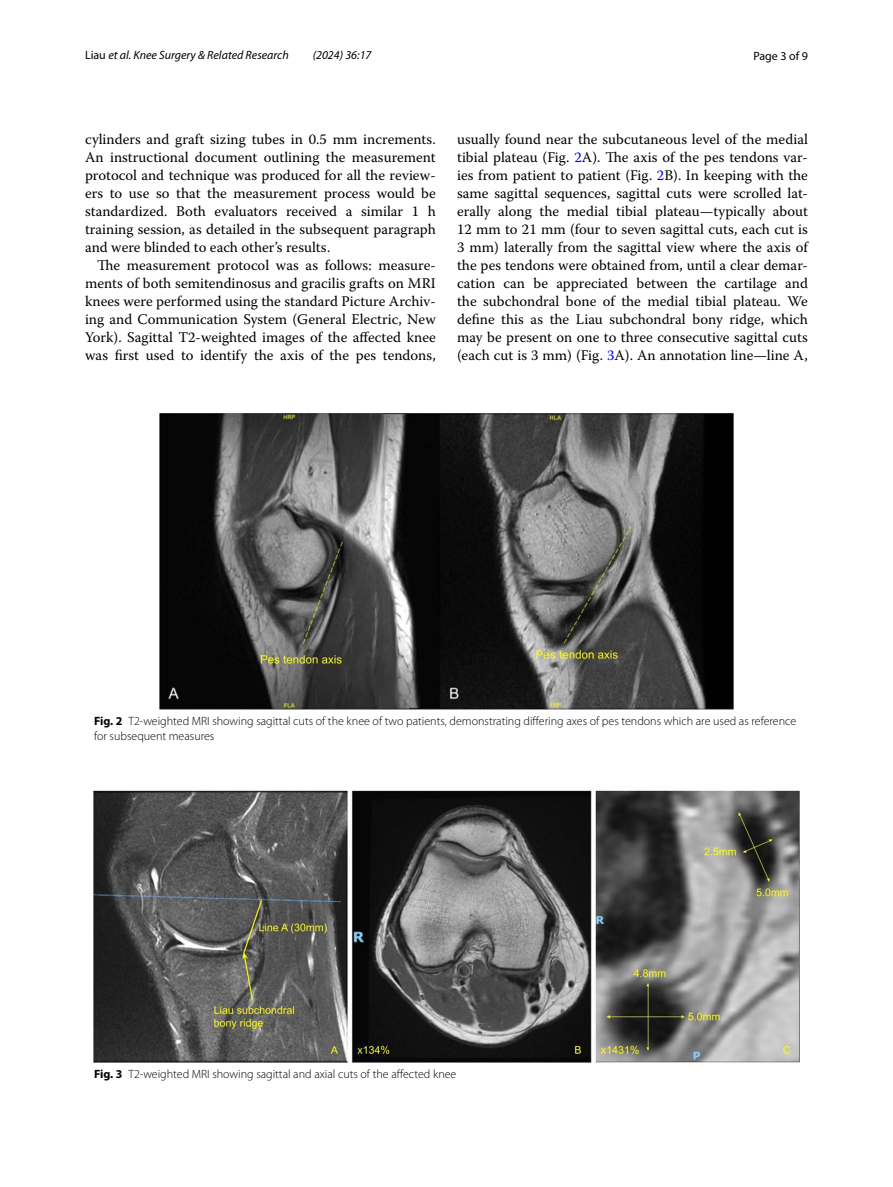
<style>
.page{position:relative;width:893px;height:1187px;background:#fff}
.page>*{position:absolute;margin:0;border:0;box-sizing:border-box;transform-origin:0 0}
.t1{font:14.7px/18px "Warnock Pro";color:#000;text-align:justify}
.t2{font:300 12px/15px "Myriad Pro";color:#000}
.t3{font:italic 12px "Myriad Pro";color:#000}
.t4{font:12px "Myriad Pro";color:#000}
.s1{font-style:normal}
.s2{color:#00f}
.s3{font-weight:700}
</style>
<div class="page">
<img style="left:159px;top:413px;width:575px;height:297px">
<img style="left:93px;top:790px;width:706px;height:272px">
<p class="t3" style="left:85px;top:48px;width:205px"><span class="s1">Liau</span> et al. Knee Surgery &amp; Related Research</p>
<p class="t3" style="left:313px;top:48px;width:60px">(2024) 36:17</p>
<p class="t4" style="left:753px;top:48px;width:56px">Page 3 of 9</p>
<p class="t1" style="left:85px;top:130px;width:352px">cylinders and graft sizing tubes in 0.5 mm increments.<br>An instructional document outlining the measurement protocol and technique was produced for all the review&shy;ers to use so that the measurement process would be standardized. Both evaluators received a similar 1 h training session, as detailed in the subsequent paragraph and were blinded to each other’s results.</p>
<p class="t1" style="left:85px;top:256px;width:352px;text-indent:12px">The measurement protocol was as follows: measure&shy;ments of both semitendinosus and gracilis grafts on MRI knees were performed using the standard Picture Archiv&shy;ing and Communication System (General Electric, New York). Sagittal T2-weighted images of the affected knee was first used to identify the axis of the pes tendons,</p>
<p class="t1" style="left:457px;top:130px;width:352px">usually found near the subcutaneous level of the medial tibial plateau (Fig. <span class="s2">2</span>A). The axis of the pes tendons var&shy;ies from patient to patient (Fig. <span class="s2">2</span>B). In keeping with the same sagittal sequences, sagittal cuts were scrolled lat&shy;erally along the medial tibial plateau—typically about 12 mm to 21 mm (four to seven sagittal cuts, each cut is 3 mm) laterally from the sagittal view where the axis of the pes tendons were obtained from, until a clear demar&shy;cation can be appreciated between the cartilage and the subchondral bone of the medial tibial plateau. We define this as the Liau subchondral bony ridge, which may be present on one to three consecutive sagittal cuts (each cut is 3 mm) (Fig. <span class="s2">3</span>A). An annotation line—line A,</p>
<p class="t2" style="left:94px;top:713px;width:704px"><span class="s3">Fig. 2</span> T2-weighted MRI showing sagittal cuts of the knee of two patients, demonstrating differing axes of pes tendons which are used as reference for subsequent measures</p>
<p class="t2" style="left:94px;top:1066px;width:364px"><span class="s3">Fig. 3</span> T2-weighted MRI showing sagittal and axial cuts of the affected knee</p>
</div>
